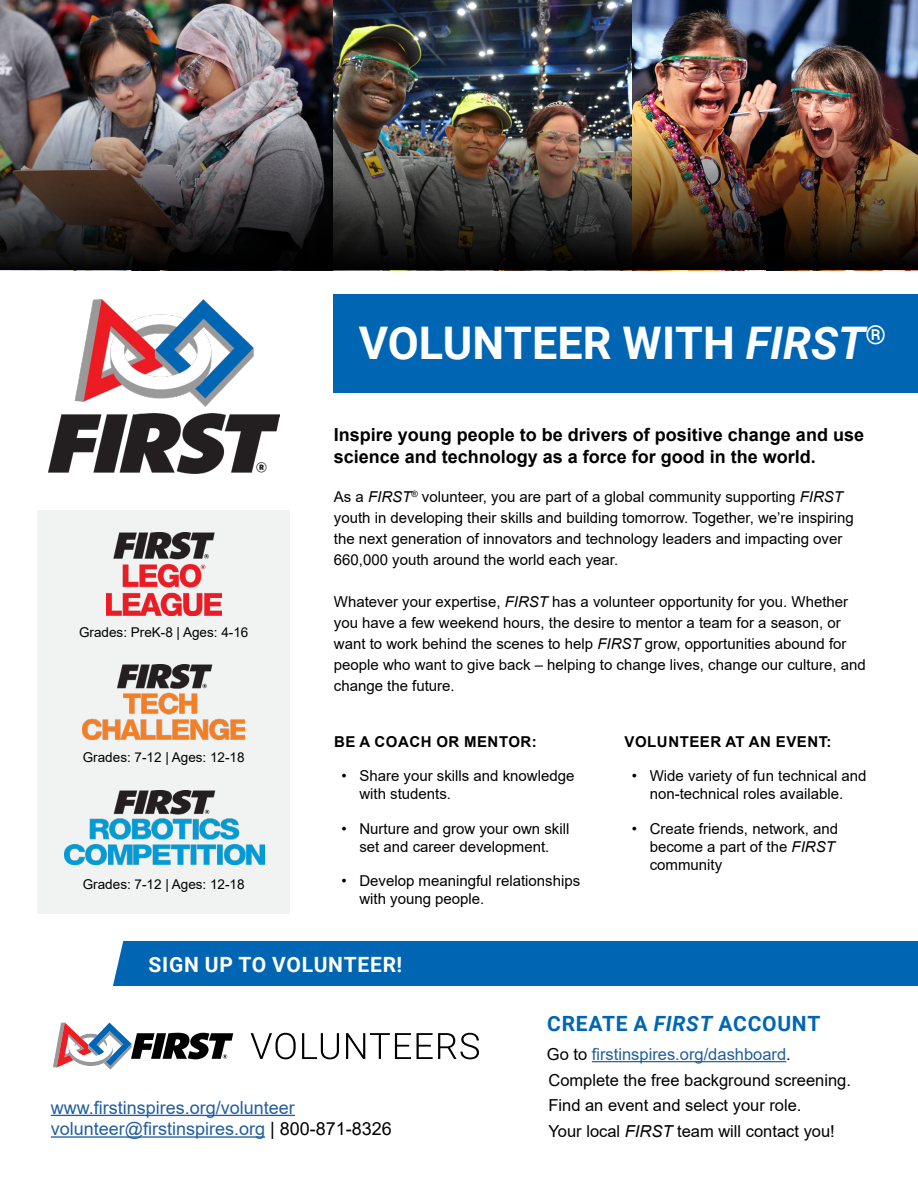
<style>
.page{position:relative;width:918px;height:1188px;background:#fff}
.page>*{position:absolute;margin:0;border:0;box-sizing:border-box;transform-origin:0 0}
.t1{font:700 45px "Roboto";color:#fff}
.t2{font:700 21px "Roboto";letter-spacing:.035em;color:#0066b3}
.t3{font:700 21px "Roboto";letter-spacing:.035em;color:#fff}
.t4{font:700 18px/21.6px "Arial";color:#000}
.t5{font:18px/21.6px "Arial";color:#215e9e}
.t6{font:16.5px/25.7px "Arial";color:#000}
.t7{font:15px/21px "Arial";color:#000}
.t8{font:700 15px "Arial";letter-spacing:.035em;color:#000}
.t9{font:13.5px "Arial";color:#000}
.s1{font-style:italic}
.s2{color:#000}
.s3{color:#215e9e}
</style>
<div class="page">
<div style="left:334px;top:294px;width:584px;height:99px;background:#0066b3"></div>
<div style="left:37px;top:511px;width:253px;height:403px;background:#f1f3f2"></div>
<svg style="left:53px;top:1023px;width:180px;height:47px"></svg>
<svg style="left:251px;top:1033px;width:45px;height:26px"></svg>
<svg style="left:302px;top:1033px;width:37px;height:26px"></svg>
<svg style="left:346px;top:1033px;width:65px;height:26px"></svg>
<svg style="left:417px;top:1033px;width:62px;height:26px"></svg>
<img style="left:48px;top:300px;width:231px;height:173px">
<hr style="left:51px;top:1115px;width:244px;height:1px;background:#215e9e">
<hr style="left:51px;top:1136px;width:214px;height:2px;background:#215e9e">
<img style="left:106px;top:532px;width:115px;height:84px">
<img style="left:83px;top:664px;width:162px;height:76px">
<img style="left:64px;top:790px;width:200px;height:75px">
<img style="left:0;top:0;width:918px;height:270px">
<img style="left:1px;top:123px;width:917px;height:147px">
<div style="left:113px;top:941px;width:805px;height:45px;background:#0066b3"></div>
<hr style="left:592px;top:1061px;width:194px;height:1px;background:#215e9e">
<p class="t9" style="left:79px;top:623px;width:171px">Grades: PreK-8 | Ages: 4-16</p>
<p class="t9" style="left:83px;top:748px;width:163px">Grades: 7-12 | Ages: 12-18</p>
<p class="t9" style="left:83px;top:875px;width:163px">Grades: 7-12 | Ages: 12-18</p>
<h1 class="t1" style="left:359px;top:312px;width:529px">VOLUNTEER WITH <span class="s1">FIRST</span><sup>®</sup></h1>
<p class="t4" style="left:334px;top:424px;width:532px">Inspire young people to be drivers of positive change and use science and technology as a force for good in the world.</p>
<p class="t7" style="left:334px;top:486px;width:522px">As a <span class="s1">FIRST</span><sup>®</sup> volunteer, you are part of a global community supporting <span class="s1">FIRST </span>youth in developing their skills and building tomorrow. Together, we’re inspiring the next generation of innovators and technology leaders and impacting over 660,000 youth around the world each year.</p>
<p class="t7" style="left:334px;top:591px;width:533px">Whatever your expertise, <span class="s1">FIRST</span> has a volunteer opportunity for you. Whether you have a few weekend hours, the desire to mentor a team for a season, or want to work behind the scenes to help <span class="s1">FIRST</span> grow, opportunities abound for people who want to give back – helping to change lives, change our culture, and change the future.</p>
<p class="t8" style="left:334px;top:731px;width:204px">BE A COACH OR MENTOR:</p>
<p class="t7" style="left:359px;top:767px;width:217px;line-height:18px;text-indent:-18px">• Share your skills and knowledge with students.</p>
<p class="t7" style="left:341px;top:819px;width:230px;line-height:18px;text-align:center">• Nurture and grow your own skill set and career development.</p>
<p class="t7" style="left:359px;top:872px;width:222px;line-height:18px;text-indent:-18px">• Develop meaningful relationships with young people.</p>
<p class="t8" style="left:625px;top:731px;width:208px">VOLUNTEER AT AN EVENT:</p>
<p class="t7" style="left:632px;top:767px;width:236px;line-height:18px;text-align:center">• Wide variety of fun technical and non-technical roles available.</p>
<p class="t7" style="left:650px;top:819px;width:190px;line-height:18px;text-indent:-18px">• Create friends, network, and become a part of the <span class="s1">FIRST </span>community</p>
<h2 class="t3" style="left:149px;top:950px;width:255px">SIGN UP TO VOLUNTEER!</h2>
<p class="t5" style="left:51px;top:1096px;width:343px">www.firstinspires.org/volunteer volunteer@firstinspires.org <span class="s2">| 800-871-8326</span></p>
<h2 class="t2" style="left:547px;top:1009px;width:275px">CREATE A <span class="s1">FIRST</span> ACCOUNT</h2>
<p class="t6" style="left:547px;top:1041px;width:306px">Go to <span class="s3">firstinspires.org/dashboard</span>.<br>Complete the free background screening.<br>Find an event and select your role.<br>Your local <span class="s1">FIRST</span> team will contact you!</p>
</div>
